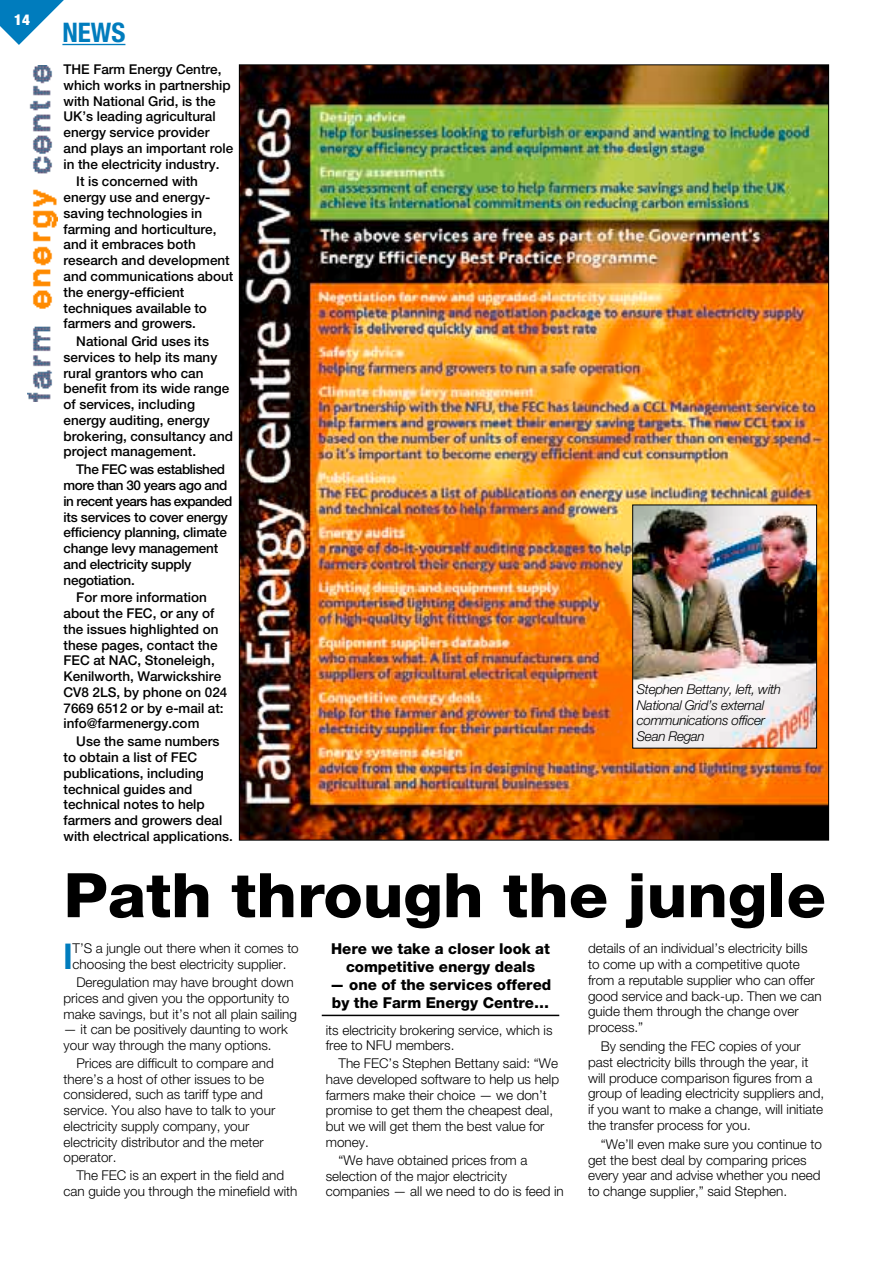
<style>
.page{position:relative;width:893px;height:1263px;background:#fff}
.page>*{position:absolute;margin:0;border:0;box-sizing:border-box;transform-origin:0 0}
.t1{font:800 61.5px "Helvetica Neue";color:#000;scale:1.05 1}
.t2{font:700 condensed 35.55px "Helvetica Neue";color:#007cbd}
.t3{font:700 condensed 27px "Helvetica Neue";color:#007cbd}
.t4{font:800 15px/18px "Helvetica Neue";color:#000;text-align:center}
.t5{font:900 condensed 15px "Helvetica Neue";color:#fff}
.t6{font:300 13.5px/15.8px "Helvetica Neue";color:#000}
.t7{font:500 13.5px/15.8px "Helvetica Neue";color:#000}
.t8{font:italic 300 13.5px/15.8px "Helvetica Neue";letter-spacing:-.02em;color:#000}
</style>
<div class="page">
<hr style="left:62px;top:44px;width:63px;height:1px;background:#007cbd">
<svg style="left:0;top:0;width:72px;height:45px"></svg>
<img style="left:241px;top:66px;width:586px;height:772px">
<img style="left:28px;top:65px;width:30px;height:336px">
<hr style="left:322px;top:1015px;width:237px;height:1px;background:#000">
<img style="left:634px;top:507px;width:181px;height:239px">
<div style="left:632px;top:505px;width:185px;height:243px;border:1px solid #000"></div>
<p class="t5" style="left:14px;top:14px;width:17px">14</p>
<h3 class="t3" style="left:62px;top:23px;width:65px">NEWS</h3>
<p class="t7" style="left:64px;top:63px;width:171px">THE Farm Energy Centre, which works in partnership with National Grid, is the<br>UK’s leading agricultural energy service provider and plays an important role in the electricity industry.</p>
<p class="t7" style="left:64px;top:175px;width:171px;text-indent:13px">It is concerned with energy use and energy&shy;saving technologies in farming and horticulture, and it embraces both research and development and communications about the energy-efficient techniques available to farmers and growers.</p>
<p class="t7" style="left:64px;top:335px;width:171px;text-indent:13px">National Grid uses its services to help its many rural grantors who can benefit from its wide range of services, including energy auditing, energy brokering, consultancy and project management.</p>
<p class="t7" style="left:64px;top:463px;width:170px;text-indent:13px">The FEC was established more than 30 years ago and in recent years has expanded its services to cover energy efficiency planning, climate change levy management and electricity supply negotiation.</p>
<p class="t7" style="left:64px;top:591px;width:165px;text-indent:13px">For more information about the FEC, or any of the issues highlighted on these pages, contact the<br>FEC at NAC, Stoneleigh,<br>Kenilworth, Warwickshire<br>CV8 2LS, by phone on 024<br>7669 6512 or by e-mail at: info@farmenergy.com</p>
<p class="t7" style="left:64px;top:735px;width:171px;text-indent:13px">Use the same numbers to obtain a list of FEC publications, including technical guides and technical notes to help farmers and growers deal with electrical applications.</p>
<p class="t8" style="left:637px;top:682px;width:146px">Stephen Bettany, left, with<br>National Grid’s external communications officer<br>Sean Regan</p>
<h1 class="t1" style="left:64px;top:873px;width:728px">Path through the jungle</h1>
<p class="t4" style="left:331px;top:941px;width:220px">Here we take a closer look at competitive energy deals</p>
<p class="t4" style="left:330px;top:977px;width:223px;text-align:left">— one of the services offered by the Farm Energy Centre…</p>
<h2 class="t2" style="left:64px;top:944px;width:11px">I</h2>
<p class="t6" style="left:73px;top:942px;width:228px">T’S a jungle out there when it comes to choosing the best electricity supplier.</p>
<p class="t6" style="left:64px;top:976px;width:235px;text-indent:13px">Deregulation may have brought down prices and given you the opportunity to make savings, but it’s not all plain sailing</p>
<p class="t6" style="left:64px;top:1023px;width:226px">— it can be positively daunting to work your way through the many options.</p>
<p class="t6" style="left:64px;top:1056px;width:213px;text-indent:13px">Prices are difficult to compare and there’s a host of other issues to be considered, such as tariff type and service. You also have to talk to your electricity supply company, your electricity distributor and the meter operator.</p>
<p class="t6" style="left:64px;top:1169px;width:235px;text-align:center">The FEC is an expert in the field and<br>can guide you through the minefield with</p>
<p class="t6" style="left:588px;top:942px;width:235px">details of an individual’s electricity bills to come up with a competitive quote from a reputable supplier who can offer good service and back-up. Then we can guide them through the change over process.”</p>
<p class="t6" style="left:588px;top:1040px;width:238px;text-indent:13px">By sending the FEC copies of your past electricity bills through the year, it will produce comparison figures from a group of leading electricity suppliers and, if you want to make a change, will initiate the transfer process for you.</p>
<p class="t6" style="left:588px;top:1137px;width:235px;text-indent:13px">“We’ll even make sure you continue to get the best deal by comparing prices every year and advise whether you need to change supplier,” said Stephen.</p>
<p class="t6" style="left:326px;top:1023px;width:228px">its electricity brokering service, which is free to NFU members.</p>
<p class="t6" style="left:326px;top:1057px;width:235px;text-indent:13px">The FEC’s Stephen Bettany said: “We have developed software to help us help farmers make their choice — we don’t promise to get them the cheapest deal, but we will get them the best value for money.</p>
<p class="t6" style="left:326px;top:1153px;width:240px;text-indent:13px">“We have obtained prices from a selection of the major electricity companies — all we need to do is feed in</p>
</div>
